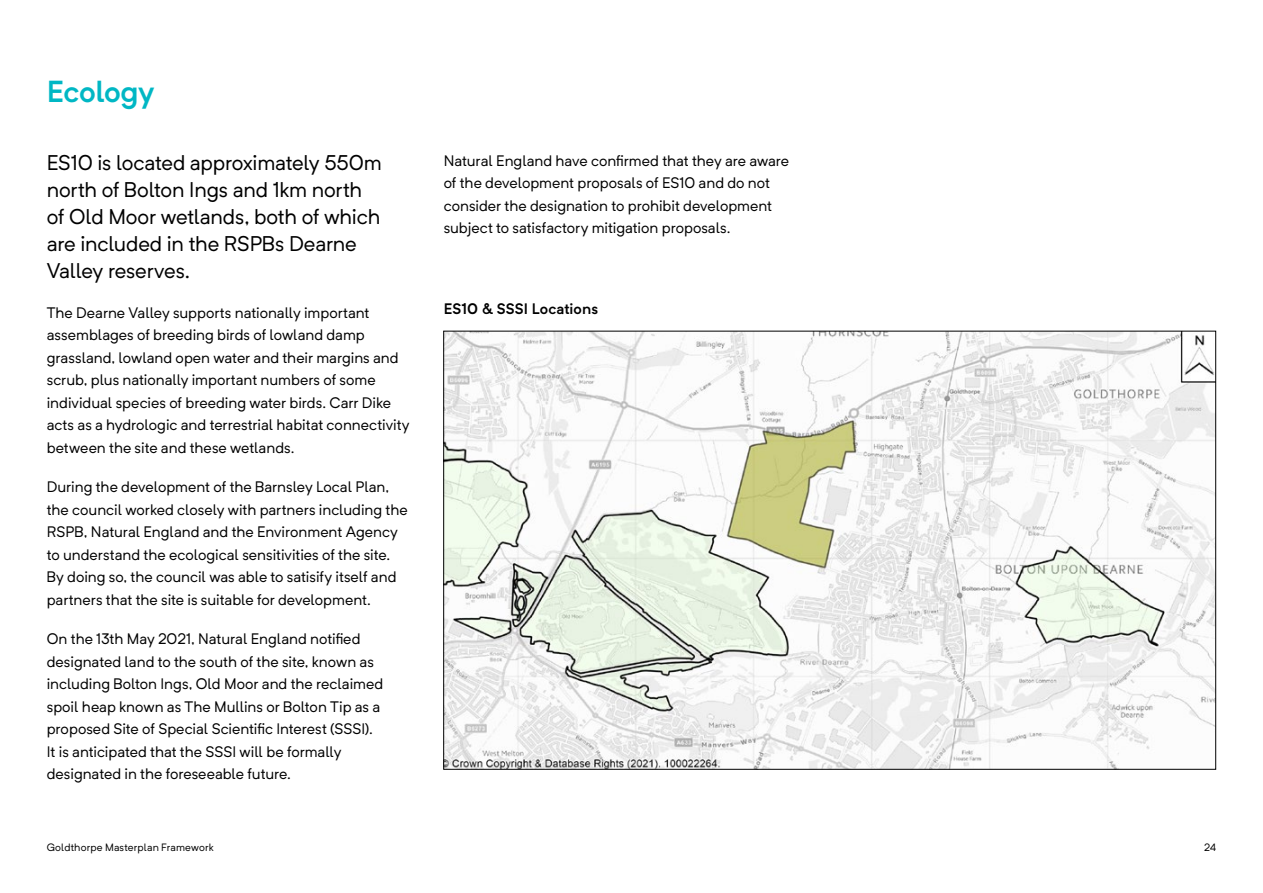
<style>
.page{position:relative;width:1263px;height:893px;background:#fff}
.page>*{position:absolute;margin:0;border:0;box-sizing:border-box;transform-origin:0 0}
.t1{font:600 30px "Neutrif Pro";letter-spacing:-.015em;color:#00b7c4}
.t2{font:21px/27px "Neutrif Pro";letter-spacing:-.01em;color:#000}
.t3{font:15px/22.5px "Neutrif Pro";color:#000}
.t4{font:600 15px "Neutrif Pro";letter-spacing:.005em;color:#000}
.t5{font:10.5px "Neutrif Pro";letter-spacing:.015em;color:#000}
</style>
<div class="page">
<img style="left:445px;top:333px;width:769px;height:435px">
<h3 class="t1" style="left:47px;top:72px;width:109px">Ecology</h3>
<p class="t2" style="left:47px;top:149px;width:337px">ES10 is located approximately 550m north of Bolton Ings and 1km north of Old Moor wetlands, both of which are included in the RSPBs Dearne<br>Valley reserves.</p>
<p class="t3" style="left:47px;top:301px;width:364px">The Dearne Valley supports nationally important assemblages of breeding birds of lowland damp grassland, lowland open water and their margins and scrub, plus nationally important numbers of some individual species of breeding water birds. Carr Dike acts as a hydrologic and terrestrial habitat connectivity between the site and these wetlands.</p>
<p class="t3" style="left:47px;top:476px;width:362px">During the development of the Barnsley Local Plan, the council worked closely with partners including the RSPB, Natural England and the Environment Agency to understand the ecological sensitivities of the site.<br>By doing so, the council was able to satisify itself and partners that the site is suitable for development.</p>
<p class="t3" style="left:47px;top:628px;width:338px">On the 13th May 2021, Natural England notifed designated land to the south of the site, known as including Bolton Ings, Old Moor and the reclaimed spoil heap known as The Mullins or Bolton Tip as a proposed Site of Special Scientifc Interest (SSSI).<br>It is anticipated that the SSSI will be formally designated in the foreseeable future.</p>
<p class="t5" style="left:47px;top:841px;width:168px">Goldthorpe Masterplan Framework</p>
<p class="t3" style="left:444px;top:149px;width:347px">Natural England have confrmed that they are aware of the development proposals of ES10 and do not consider the designation to prohibit development subject to satisfactory mitigation proposals.</p>
<p class="t4" style="left:444px;top:299px;width:156px">ES10 &amp; SSSI Locations</p>
<p class="t5" style="left:1204px;top:841px;width:14px">24</p>
</div>
